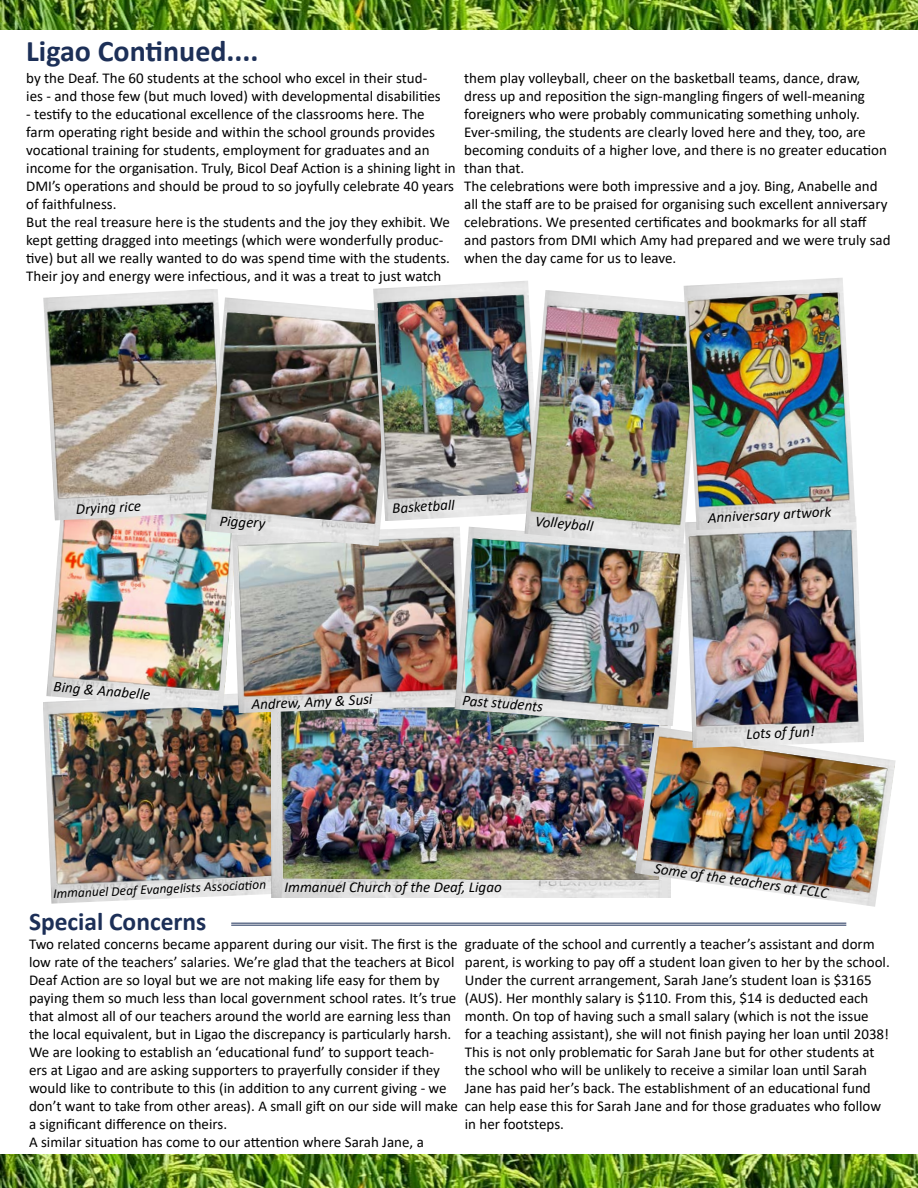
<style>
.page{position:relative;width:918px;height:1188px;background:#fff}
.page>*{position:absolute;margin:0;border:0;box-sizing:border-box;transform-origin:0 0}
.t1{font:700 30px "Calibri";color:#1c2f57}
.t2{font:700 25.5px "Calibri";color:#1c2f57}
.t3{font:15px/18px "Calibri";color:#000}
.t4{font:italic 15px "Calibri";color:#000}
.t5{font:italic 13.5px "Calibri";color:#000}
</style>
<div class="page">
<img style="left:43px;top:702px;width:228px;height:202px">
<img style="left:271px;top:713px;width:399px;height:185px">
<img style="left:634px;top:727px;width:262px;height:180px">
<img style="left:0;top:0;width:918px;height:30px">
<img style="left:0;top:1154px;width:918px;height:34px">
<img style="left:46px;top:520px;width:186px;height:190px">
<img style="left:232px;top:527px;width:222px;height:186px">
<img style="left:454px;top:527px;width:231px;height:199px">
<img style="left:685px;top:523px;width:179px;height:225px">
<hr style="left:231px;top:923px;width:615px;height:1px;background:#1c2f57">
<hr style="left:231px;top:925px;width:615px;height:1px;background:#1c2f57">
<img style="left:43px;top:289px;width:175px;height:231px">
<img style="left:205px;top:297px;width:194px;height:249px">
<img style="left:373px;top:281px;width:156px;height:240px">
<img style="left:524px;top:290px;width:180px;height:258px">
<img style="left:684px;top:278px;width:172px;height:252px">
<h1 class="t1" style="left:26px;top:30px;width:234px">Ligao Continued....</h1>
<p class="t3" style="left:26px;top:69px;width:416px">by the Deaf. The 60 students at the school who excel in their stud&shy;ies - and those few (but much loved) with developmental disabilities</p>
<p class="t3" style="left:26px;top:105px;width:431px">- testify to the educational excellence of the classrooms here. The farm operating right beside and within the school grounds provides vocational training for students, employment for graduates and an income for the organisation. Truly, Bicol Deaf Action is a shining light in DMI’s operations and should be proud to so joyfully celebrate 40 years of faithfulness.<br>But the real treasure here is the students and the joy they exhibit. We kept getting dragged into meetings (which were wonderfully produc&shy;tive) but all we really wanted to do was spend time with the students.<br>Their joy and energy were infectious, and it was a treat to just watch</p>
<p class="t3" style="left:464px;top:69px;width:428px">them play volleyball, cheer on the basketball teams, dance, draw, dress up and reposition the sign-mangling fingers of well-meaning foreigners who were probably communicating something unholy.<br>Ever-smiling, the students are clearly loved here and they, too, are becoming conduits of a higher love, and there is no greater education than that.<br>The celebrations were both impressive and a joy. Bing, Anabelle and all the staff are to be praised for organising such excellent anniversary celebrations. We presented certificates and bookmarks for all staff and pastors from DMI which Amy had prepared and we were truly sad when the day came for us to leave.</p>
<p class="t4" style="left:75px;top:499px;width:67px;rotate:-3deg">Drying rice</p>
<p class="t4" style="left:220px;top:510px;width:47px;rotate:3deg">Piggery</p>
<p class="t4" style="left:392px;top:498px;width:64px;rotate:-3deg">Basketball</p>
<p class="t4" style="left:536px;top:510px;width:60px;rotate:5deg">Volleyball</p>
<p class="t4" style="left:707px;top:507px;width:125px;rotate:-3deg">Anniversary artwork</p>
<p class="t4" style="left:55px;top:676px;width:99px;rotate:5deg">Bing &amp; Anabelle</p>
<p class="t4" style="left:251px;top:694px;width:123px;rotate:-3deg">Andrew, Amy &amp; Susi</p>
<p class="t4" style="left:463px;top:689px;width:82px;rotate:5deg">Past students</p>
<p class="t5" style="left:53px;top:885px;width:215px;rotate:-3deg">Immanuel Deaf Evangelists Associati on</p>
<p class="t4" style="left:284px;top:877px;width:219px">Immanuel Church of the Deaf, Ligao</p>
<p class="t4" style="left:746px;top:724px;width:70px;rotate:-3deg">Lots of fun!</p>
<p class="t4" style="left:656px;top:858px;width:177px;rotate:8deg">Some of the teachers at FCLC</p>
<h2 class="t2" style="left:29px;top:903px;width:179px">Special Concerns</h2>
<p class="t3" style="left:29px;top:934px;width:430px">Two related concerns became apparent during our visit. The first is the low rate of the teachers’ salaries. We’re glad that the teachers at Bicol Deaf Action are so loyal but we are not making life easy for them by paying them so much less than local government school rates. It’s true that almost all of our teachers around the world are earning less than the local equivalent, but in Ligao the discrepancy is particularly harsh.<br>We are looking to establish an ‘educational fund’ to support teach-<br>ers at Ligao and are asking supporters to prayerfully consider if they would like to contribute to this (in addition to any current giving - we don’t want to take from other areas). A small gift on our side will make a significant difference on theirs.<br>A similar situation has come to our attention where Sarah Jane, a</p>
<p class="t3" style="left:465px;top:934px;width:427px">graduate of the school and currently a teacher’s assistant and dorm parent, is working to pay off a student loan given to her by the school.<br>Under the current arrangement, Sarah Jane’s student loan is $3165 (AUS). Her monthly salary is $110. From this, $14 is deducted each month. On top of having such a small salary (which is not the issue for a teaching assistant), she will not finish paying her loan until 2038!<br>This is not only problematic for Sarah Jane but for other students at the school who will be unlikely to receive a similar loan until Sarah Jane has paid her’s back. The establishment of an educational fund can help ease this for Sarah Jane and for those graduates who follow in her footsteps.</p>
</div>
